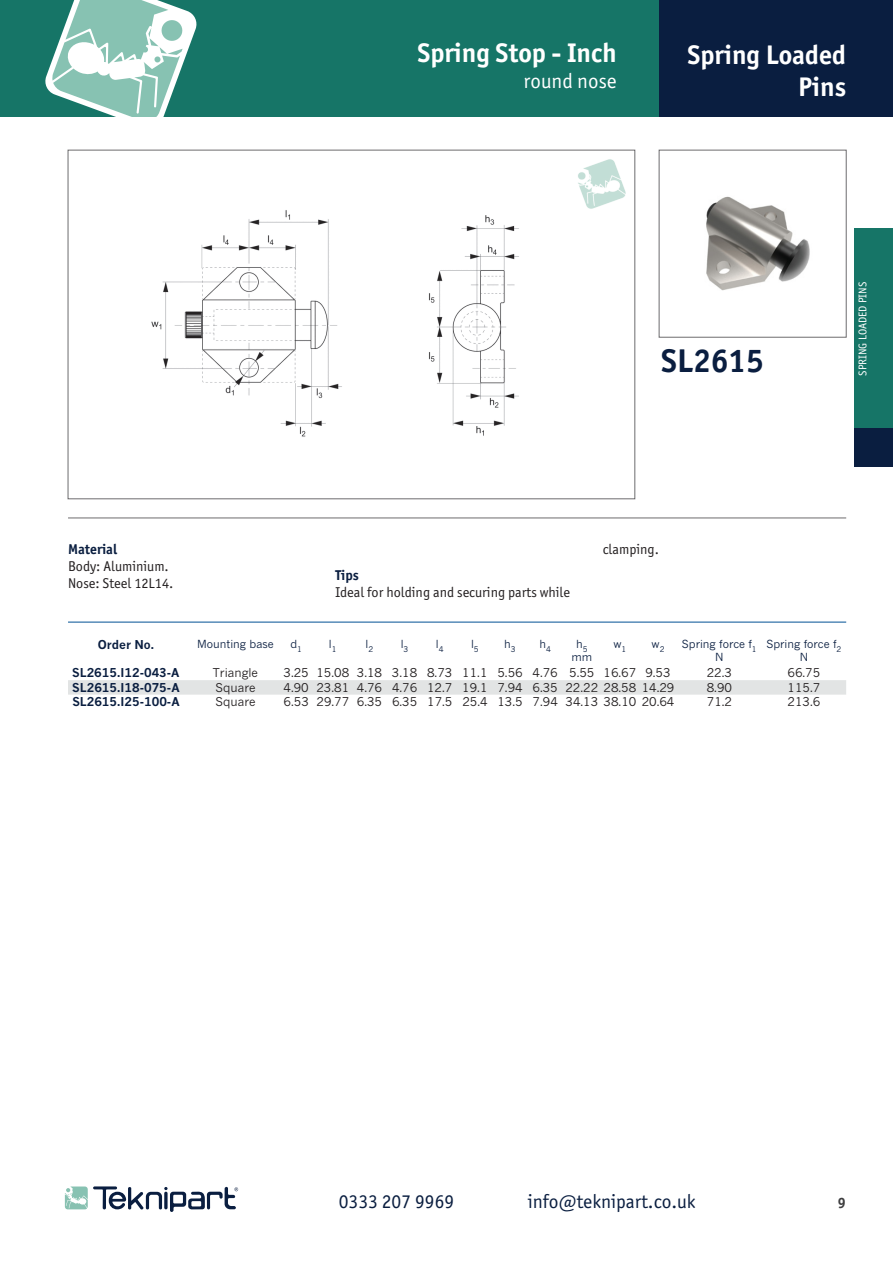
<style>
.page{position:relative;width:893px;height:1263px;background:#fff}
.page>*{position:absolute;margin:0;border:0;box-sizing:border-box;transform-origin:0 0}
.t1{font:700 33px "Officina Sans ITC Pro";color:#0a1e40}
.t2{font:700 27px/32.4px "Officina Sans ITC Pro";color:#fff;text-align:right}
.t3{font:21px "Officina Sans ITC Pro";color:#fff}
.t4{font:19.5px "Officina Sans ITC Pro";color:#0a1e40}
.t5{font:700 15px "Officina Sans ITC Pro";color:#3e3e3f}
.t6{font:14.25px/17.1px "Officina Sans ITC Pro";color:#231f20}
.t7{font:700 14.25px "Officina Sans ITC Pro";color:#0a1e40}
.t8{font:12px "News Gothic MT Pro";color:#231f20}
.t9{font:700 12px "News Gothic MT Pro";color:#0a1e40}
.t10{font:11.25px "Officina Sans ITC Pro";color:#fff}
.t11{font:11.1px/13.2px "News Gothic MT Pro";color:#0a1e40;text-align:center}
</style>
<div class="page">
<div style="left:0;top:0;width:659px;height:116px;background:#167567"></div>
<svg style="left:45px;top:0;width:152px;height:116px"></svg>
<div style="left:659px;top:0;width:234px;height:116px;background:#0a1e40"></div>
<div style="left:855px;top:228px;width:38px;height:200px;background:#167567"></div>
<div style="left:855px;top:428px;width:38px;height:38px;background:#0a1e40"></div>
<div style="left:68px;top:680px;width:778px;height:15px;background:#e2e4e4"></div>
<img style="left:151px;top:210px;width:368px;height:227px">
<img style="left:578px;top:159px;width:48px;height:50px">
<div style="left:659px;top:150px;width:187px;height:187px;border:1px solid #6d6c6e"></div>
<img style="left:706px;top:196px;width:104px;height:95px">
<svg style="left:64px;top:1185px;width:25px;height:25px"></svg>
<svg style="left:65px;top:1186px;width:173px;height:26px"></svg>
<hr style="left:68px;top:518px;width:778px;height:1px;background:#6d6c6e">
<hr style="left:68px;top:622px;width:778px;height:1px;background:#015194">
<h2 class="t2" style="left:417px;top:36px;width:201px">Spring Stop - Inch</h2>
<h3 class="t3" style="left:524px;top:69px;width:95px">round nose</h3>
<h2 class="t2" style="left:688px;top:38px;width:160px">Spring Loaded<br>Pins</h2>
<h1 class="t1" style="left:661px;top:340px;width:104px">SL2615</h1>
<p class="t10" style="left:856px;top:376px;width:95px;rotate:-90deg">SPRING LOADED PINS</p>
<p class="t7" style="left:68px;top:540px;width:51px">Material</p>
<p class="t6" style="left:68px;top:558px;width:107px">Body: Aluminium.<br>Nose: Steel 12L14.</p>
<p class="t7" style="left:335px;top:566px;width:25px">Tips</p>
<p class="t6" style="left:335px;top:583px;width:236px">Ideal for holding and securing parts while</p>
<p class="t6" style="left:603px;top:541px;width:58px">clamping.</p>
<p class="t9" style="left:98px;top:637px;width:58px">Order No.</p>
<p class="t11" style="left:197px;top:637px;width:78px">Mounting base</p>
<p class="t11" style="left:290px;top:637px;width:13px">d<sub>1</sub></p>
<p class="t11" style="left:329px;top:637px;width:9px">l<sub>1</sub></p>
<p class="t11" style="left:366px;top:637px;width:9px">l<sub>2</sub></p>
<p class="t11" style="left:401px;top:637px;width:9px">l<sub>3</sub></p>
<p class="t11" style="left:436px;top:637px;width:9px">l<sub>4</sub></p>
<p class="t11" style="left:471px;top:637px;width:9px">l<sub>5</sub></p>
<p class="t11" style="left:504px;top:637px;width:13px">h<sub>3</sub></p>
<p class="t11" style="left:539px;top:637px;width:13px">h<sub>4</sub></p>
<p class="t11" style="left:571px;top:637px;width:22px">h<sub>5 </sub>mm</p>
<p class="t11" style="left:613px;top:637px;width:14px">w<sub>1</sub></p>
<p class="t11" style="left:651px;top:637px;width:14px">w<sub>2</sub></p>
<p class="t11" style="left:682px;top:637px;width:76px">Spring force f<sub>1<br></sub>N</p>
<p class="t11" style="left:766px;top:637px;width:76px">Spring force f<sub>2<br></sub>N</p>
<p class="t9" style="left:72px;top:666px;width:109px">SL2615.I12-043-A</p>
<p class="t8" style="left:213px;top:666px;width:47px">Triangle</p>
<p class="t8" style="left:284px;top:666px;width:389px">3.25 15.08 3.18 3.18 8.73 11.1 5.56 4.76 5.55 16.67 9.53</p>
<p class="t8" style="left:707px;top:666px;width:27px">22.3</p>
<p class="t8" style="left:787px;top:666px;width:34px">66.75</p>
<p class="t9" style="left:72px;top:680px;width:109px">SL2615.I18-075-A</p>
<p class="t8" style="left:215px;top:680px;width:42px">Square</p>
<p class="t8" style="left:284px;top:680px;width:392px">4.90 23.81 4.76 4.76 12.7 19.1 7.94 6.35 22.22 28.58 14.29</p>
<p class="t8" style="left:707px;top:680px;width:27px">8.90</p>
<p class="t8" style="left:788px;top:680px;width:34px">115.7</p>
<p class="t9" style="left:72px;top:695px;width:109px">SL2615.I25-100-A</p>
<p class="t8" style="left:216px;top:695px;width:42px">Square</p>
<p class="t8" style="left:284px;top:695px;width:392px">6.53 29.77 6.35 6.35 17.5 25.4 13.5 7.94 34.13 38.10 20.64</p>
<p class="t8" style="left:707px;top:695px;width:27px">71.2</p>
<p class="t8" style="left:788px;top:695px;width:34px">213.6</p>
<h3 class="t4" style="left:339px;top:1189px;width:117px">0333 207 9969</h3>
<h3 class="t4" style="left:528px;top:1189px;width:169px">info@teknipart.co.uk</h3>
<p class="t5" style="left:838px;top:1193px;width:10px">9</p>
</div>
